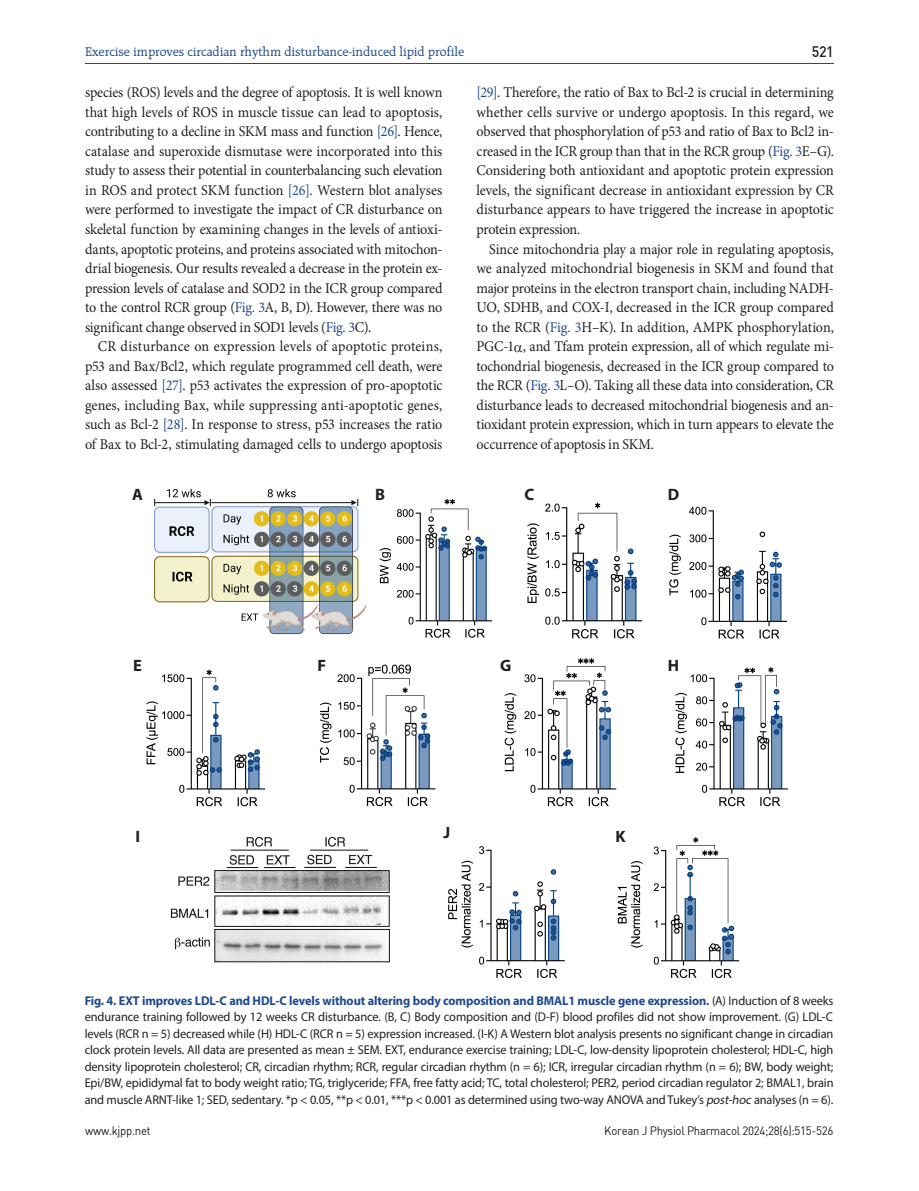
<style>
.page{position:relative;width:919px;height:1191px;background:#fff}
.page>*{position:absolute;margin:0;border:0;box-sizing:border-box;transform-origin:0 0}
.t1{font:700 16.5px "Myriad Pro";color:#231f20}
.t2{font:15px/19.5px "Minion Pro";letter-spacing:-.015em;color:#231f20;text-align:justify;scale:.94 1}
.t3{font:15px "Dinmed";color:#231f20;scale:.95 1}
.t4{font:13.5px "Raleigh BT";letter-spacing:-.01em;color:#204a8e}
.t5{font:12.75px/16.5px "Myriad Pro";letter-spacing:-.01em;color:#231f20;text-align:justify}
.t6{font:12px "Dinreg";letter-spacing:-.025em;color:#231f20;scale:.95 1}
.s1{color:#204a8e}
.s2{font-weight:700;color:#204a8e}
.s3{font-style:italic}
</style>
<div class="page">
<hr style="left:85px;top:64px;width:748px;height:1px;background:#204a8e">
<img style="left:146px;top:488px;width:642px;height:490px">
<div style="left:127px;top:483px;width:22px;height:23px;background:#fff"></div>
<div style="left:369px;top:483px;width:22px;height:23px;background:#fff"></div>
<div style="left:518px;top:483px;width:22px;height:23px;background:#fff"></div>
<div style="left:127px;top:654px;width:22px;height:23px;background:#fff"></div>
<div style="left:127px;top:825px;width:22px;height:23px;background:#fff"></div>
<div style="left:436px;top:821px;width:22px;height:23px;background:#fff"></div>
<div style="left:609px;top:825px;width:22px;height:23px;background:#fff"></div>
<div style="left:311px;top:654px;width:22px;height:23px;background:#fff"></div>
<div style="left:495px;top:654px;width:22px;height:23px;background:#fff"></div>
<div style="left:659px;top:654px;width:28px;height:23px;background:#fff"></div>
<div style="left:659px;top:483px;width:28px;height:23px;background:#fff"></div>
<p class="t4" style="left:85px;top:43px;width:381px">Exercise improves circadian rhythm disturbance-induced lipid profile</p>
<p class="t2" style="left:85px;top:83px;width:382px">species (ROS) levels and the degree of apoptosis. It is well known that high levels of ROS in muscle tissue can lead to apoptosis, contributing to a decline in SKM mass and function <span class="s1">[26]</span>. Hence, catalase and superoxide dismutase were incorporated into this study to assess their potential in counterbalancing such elevation in ROS and protect SKM function <span class="s1">[26]</span>. Western blot analyses were performed to investigate the impact of CR disturbance on skeletal function by examining changes in the levels of antioxi&shy;dants, apoptotic proteins, and proteins associated with mitochon&shy;drial biogenesis. Our results revealed a decrease in the protein ex&shy;pression levels of catalase and SOD2 in the ICR group compared to the control RCR group (<span class="s1">Fig. 3</span>A, B, D). However, there was no significant change observed in SOD1 levels (<span class="s1">Fig. 3</span>C).</p>
<p class="t2" style="left:85px;top:336px;width:382px;text-indent:13px">CR disturbance on expression levels of apoptotic proteins, p53 and Bax/Bcl2, which regulate programmed cell death, were also assessed <span class="s1">[27]</span>. p53 activates the expression of pro-apoptotic genes, including Bax, while suppressing anti-apoptotic genes, such as Bcl-2 <span class="s1">[28]</span>. In response to stress, p53 increases the ratio of Bax to Bcl-2, stimulating damaged cells to undergo apoptosis</p>
<p class="t3" style="left:811px;top:42px;width:25px">521</p>
<p class="t2" style="left:476px;top:83px;width:382px"><span class="s1">[29]</span>. Therefore, the ratio of Bax to Bcl-2 is crucial in determining whether cells survive or undergo apoptosis. In this regard, we observed that phosphorylation of p53 and ratio of Bax to Bcl2 in&shy;creased in the ICR group than that in the RCR group (<span class="s1">Fig. 3</span>E–G).<br>Considering both antioxidant and apoptotic protein expression levels, the significant decrease in antioxidant expression by CR disturbance appears to have triggered the increase in apoptotic protein expression.</p>
<p class="t2" style="left:476px;top:239px;width:382px;text-indent:13px">Since mitochondria play a major role in regulating apoptosis, we analyzed mitochondrial biogenesis in SKM and found that major proteins in the electron transport chain, including NADH-UO, SDHB, and COX-I, decreased in the ICR group compared to the RCR (<span class="s1">Fig. 3</span>H–K). In addition, AMPK phosphorylation, PGC-1 , and Tfam protein expression, all of which regulate mi&shy;tochondrial biogenesis, decreased in the ICR group compared to the RCR (<span class="s1">Fig. 3</span>L–O). Taking all these data into consideration, CR disturbance leads to decreased mitochondrial biogenesis and an&shy;tioxidant protein expression, which in turn appears to elevate the occurrence of apoptosis in SKM.</p>
<p class="t1" style="left:132px;top:483px;width:12px">A</p>
<p class="t1" style="left:375px;top:483px;width:11px">B</p>
<p class="t1" style="left:524px;top:483px;width:11px">C</p>
<p class="t1" style="left:667px;top:483px;width:13px">D</p>
<p class="t1" style="left:133px;top:654px;width:10px">E</p>
<p class="t1" style="left:317px;top:654px;width:10px">F</p>
<p class="t1" style="left:500px;top:654px;width:13px">G</p>
<p class="t1" style="left:667px;top:654px;width:13px">H</p>
<p class="t1" style="left:135px;top:826px;width:6px">I</p>
<p class="t1" style="left:443px;top:821px;width:8px">J</p>
<p class="t1" style="left:615px;top:826px;width:12px">K</p>
<p class="t5" style="left:85px;top:992px;width:750px"><span class="s2">Fig. 4. EXT improves LDL-C and HDL-C levels without altering body composition and BMAL1 muscle gene expression.</span> (A) Induction of 8 weeks endurance training followed by 12 weeks CR disturbance. (B, C) Body composition and (D-F) blood profiles did not show improvement. (G) LDL-C levels (RCR n = 5) decreased while (H) HDL-C (RCR n = 5) expression increased. (I-K) A Western blot analysis presents no significant change in circadian clock protein levels. All data are presented as mean ± SEM. EXT, endurance exercise training; LDL-C, low-density lipoprotein cholesterol; HDL-C, high density lipoprotein cholesterol; CR, circadian rhythm; RCR, regular circadian rhythm (n = 6); ICR, irregular circadian rhythm (n = 6); BW, body weight; Epi/BW, epididymal fat to body weight ratio; TG, triglyceride; FFA, free fatty acid; TC, total cholesterol; PER2, period circadian regulator 2; BMAL1, brain and muscle ARNT-like 1; SED, sedentary. *p &lt; 0.05, **p &lt; 0.01, ***p &lt; 0.001 as determined using two-way ANOVA and Tukey’s <span class="s3">post-hoc</span> analyses (n = 6).</p>
<p class="t6" style="left:85px;top:1123px;width:70px">www.kjpp.net</p>
<p class="t6" style="left:604px;top:1123px;width:243px">Korean J Physiol Pharmacol 2024;28(6):515-526</p>
</div>
